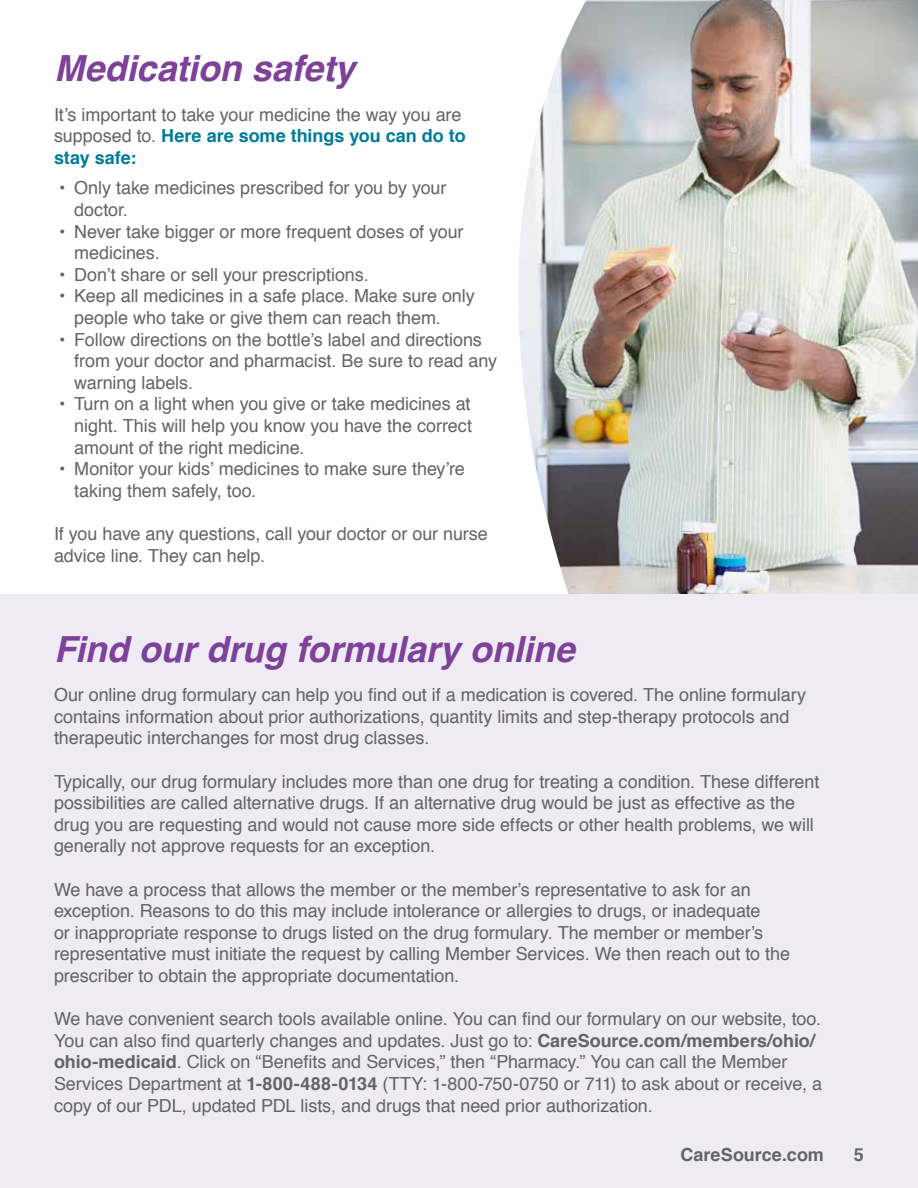
<style>
.page{position:relative;width:918px;height:1188px;background:#fff}
.page>*{position:absolute;margin:0;border:0;box-sizing:border-box;transform-origin:0 0}
.t1{font:italic 700 36px "Helvetica";letter-spacing:-.005em;color:#7d4199}
.t2{font:18px/21.6px "Helvetica";letter-spacing:-.005em;color:#636466}
.t3{font:700 18px "Helvetica";color:#636466}
.s1{font-weight:700;color:#007b9b}
.s2{font-weight:700}
</style>
<div class="page">
<img style="left:518px;top:0;width:400px;height:594px">
<div style="left:0;top:594px;width:918px;height:594px;background:#efebf5"></div>
<h1 class="t1" style="left:54px;top:39px;width:302px">Medication safety</h1>
<p class="t2" style="left:54px;top:104px;width:413px">It’s important to take your medicine the way you are supposed to. <span class="s1">Here are some things you can do to stay safe:</span></p>
<p class="t2" style="left:74px;top:178px;width:374px;text-indent:-15px">• Only take medicines prescribed for you by your doctor.</p>
<p class="t2" style="left:74px;top:221px;width:391px;text-indent:-15px">• Never take bigger or more frequent doses of your medicines.</p>
<p class="t2" style="left:59px;top:264px;width:311px">• Don’t share or sell your prescriptions.</p>
<p class="t2" style="left:74px;top:286px;width:402px;text-indent:-15px">• Keep all medicines in a safe place. Make sure only people who take or give them can reach them.</p>
<p class="t2" style="left:74px;top:329px;width:424px;text-indent:-15px">• Follow directions on the bottle’s label and directions from your doctor and pharmacist. Be sure to read any warning labels.</p>
<p class="t2" style="left:74px;top:394px;width:399px;text-align:justify;text-indent:-15px">• Turn on a light when you give or take medicines at night. This will help you know you have the correct amount of the right medicine.</p>
<p class="t2" style="left:74px;top:459px;width:392px;text-indent:-15px">• Monitor your kids’ medicines to make sure they’re taking them safely, too.</p>
<p class="t2" style="left:54px;top:523px;width:435px">If you have any questions, call your doctor or our nurse advice line. They can help.</p>
<h1 class="t1" style="left:54px;top:619px;width:522px">Find our drug formulary online</h1>
<p class="t2" style="left:54px;top:685px;width:754px">Our online drug formulary can help you find out if a medication is covered. The online formulary contains information about prior authorizations, quantity limits and step-therapy protocols and therapeutic interchanges for most drug classes.</p>
<p class="t2" style="left:54px;top:771px;width:767px">Typically, our drug formulary includes more than one drug for treating a condition. These different possibilities are called alternative drugs. If an alternative drug would be just as effective as the drug you are requesting and would not cause more side effects or other health problems, we will generally not approve requests for an exception.</p>
<p class="t2" style="left:54px;top:879px;width:738px">We have a process that allows the member or the member’s representative to ask for an exception. Reasons to do this may include intolerance or allergies to drugs, or inadequate<br>or inappropriate response to drugs listed on the drug formulary. The member or member’s representative must initiate the request by calling Member Services. We then reach out to the prescriber to obtain the appropriate documentation.</p>
<p class="t2" style="left:54px;top:1009px;width:770px">We have convenient search tools available online. You can find our formulary on our website, too.<br>You can also find quarterly changes and updates. Just go to: <span class="s2">CareSource.com/members/ohio/ ohio-medicaid</span>. Click on “Benefits and Services,” then “Pharmacy.” You can call the Member Services Department at <span class="s2">1-800-488-0134</span> (TTY: 1-800-750-0750 or 711) to ask about or receive, a copy of our PDL, updated PDL lists, and drugs that need prior authorization.</p>
<p class="t3" style="left:681px;top:1140px;width:145px">CareSource.com</p>
<p class="t3" style="left:854px;top:1140px;width:12px">5</p>
</div>
